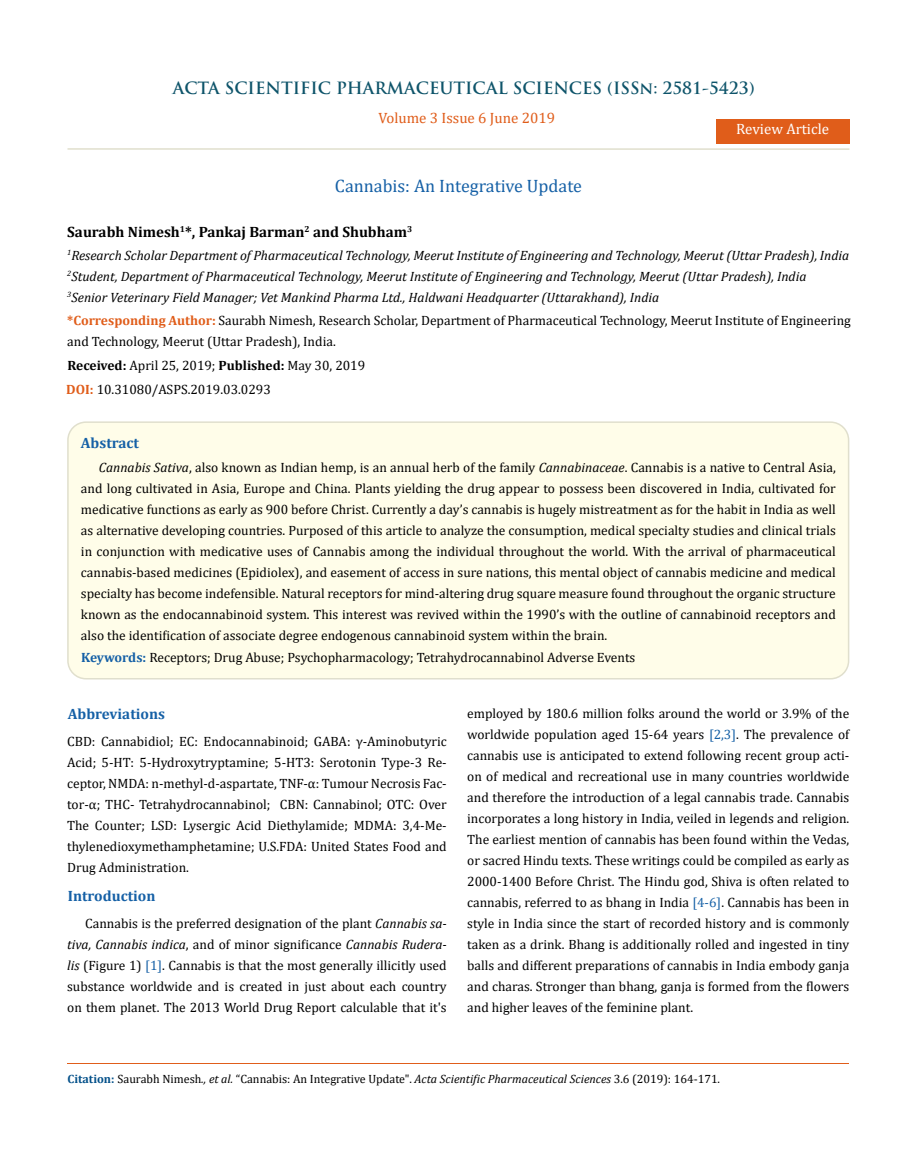
<style>
.page{position:relative;width:917px;height:1170px;background:#fff}
.page>*{position:absolute;margin:0;border:0;box-sizing:border-box;transform-origin:0 0}
.t1{font:18px "Cambria";color:#1560a6}
.t2{font:700 16.5px "Trajan Pro";color:#0e546a}
.t3{font:700 15px "Cambria";color:#000}
.t4{font:700 15px "Cambria";color:#1560a6}
.t5{font:15px "Cambria";color:#e05d1a}
.t6{font:15px "Cambria";color:#fff}
.t7{font:13.5px/21px "Cambria";color:#000;text-align:justify}
.t8{font:italic 13.5px/21px "Cambria";color:#000}
.t9{font:12px "Cambria";color:#000}
.s1{font-weight:700;color:#e05d1a}
.s2{font-weight:700}
.s3{font-style:italic}
.s4{font-weight:700;color:#1560a6}
.s5{color:#1560a6}
.s6{font-weight:700;color:#035089}
</style>
<div class="page">
<div style="left:716px;top:119px;width:133px;height:24px;background:#e05d1a"></div>
<div style="left:68px;top:422px;width:780px;height:257px;background:#fffde9;border-radius:18px"></div>
<div style="left:67px;top:421px;width:782px;height:259px;border:2px solid #e0dfcd;border-radius:18px"></div>
<hr style="left:67px;top:1064px;width:782px;height:1px;background:#e05d1a">
<hr style="left:67px;top:148px;width:782px;height:2px;background:#e0dfcd">
<p class="t2" style="left:173px;top:77px;width:583px">ACTA SCIENTIFIC PHARMACEUTICAL SCIENCES (ISSn: 2581-5423)</p>
<p class="t5" style="left:378px;top:109px;width:178px">Volume 3 Issue 6 June 2019</p>
<p class="t6" style="left:736px;top:120px;width:94px">Review Article</p>
<h1 class="t1" style="left:335px;top:175px;width:249px">Cannabis: An Integrative Update</h1>
<p class="t3" style="left:67px;top:221px;width:347px">Saurabh Nimesh<sup>1</sup>*, Pankaj Barman<sup>2</sup> and Shubham<sup>3</sup></p>
<p class="t8" style="left:67px;top:244px;width:783px"><sup>1</sup>Research Scholar Department of Pharmaceutical Technology, Meerut Institute of Engineering and Technology, Meerut (Uttar Pradesh), India<br><sup>2</sup>Student, Department of Pharmaceutical Technology, Meerut Institute of Engineering and Technology, Meerut (Uttar Pradesh), India<br><sup>3</sup>Senior Veterinary Field Manager; Vet Mankind Pharma Ltd., Haldwani Headquarter (Uttarakhand), India</p>
<p class="t7" style="left:67px;top:310px;width:785px"><span class="s1">*Corresponding Author:</span> Saurabh Nimesh, Research Scholar, Department of Pharmaceutical Technology, Meerut Institute of Engineering and Technology, Meerut (Uttar Pradesh), India.</p>
<p class="t7" style="left:67px;top:355px;width:299px"><span class="s2">Received:</span> April 25, 2019; <span class="s2">Published:</span> May 30, 2019</p>
<p class="t7" style="left:66px;top:379px;width:206px"><span class="s1">DOI:</span> 10.31080/ASPS.2019.03.0293</p>
<p class="t4" style="left:81px;top:433px;width:60px">Abstract</p>
<p class="t7" style="left:81px;top:457px;width:756px;text-indent:18px"><span class="s3">Cannabis Sativa</span>, also known as Indian hemp, is an annual herb of the family <span class="s3">Cannabinaceae</span>. Cannabis is a native to Central Asia, and long cultivated in Asia, Europe and China. Plants yielding the drug appear to possess been discovered in India, cultivated for medicative functions as early as 900 before Christ. Currently a day’s cannabis is hugely mistreatment as for the habit in India as well as alternative developing countries. Purposed of this article to analyze the consumption, medical specialty studies and clinical trials in conjunction with medicative uses of Cannabis among the individual throughout the world. With the arrival of pharmaceutical cannabis-based medicines (Epidiolex), and easement of access in sure nations, this mental object of cannabis medicine and medical specialty has become indefensible. Natural receptors for mind-altering drug square measure found throughout the organic structure known as the endocannabinoid system. This interest was revived within the 1990’s with the outline of cannabinoid receptors and also the identification of associate degree endogenous cannabinoid system within the brain.</p>
<p class="t7" style="left:81px;top:647px;width:556px"><span class="s4">Keywords:</span> Receptors; Drug Abuse; Psychopharmacology; Tetrahydrocannabinol Adverse Events</p>
<p class="t4" style="left:68px;top:703px;width:99px">Abbreviations</p>
<p class="t7" style="left:67px;top:731px;width:381px">CBD: Cannabidiol; EC: Endocannabinoid; GABA: γ-Aminobutyric Acid; 5-HT: 5-Hydroxytryptamine; 5-HT3: Serotonin Type-3 Re&shy;ceptor, NMDA: n-methyl-d-aspartate, TNF-α: Tumour Necrosis Fac&shy;tor-α; THC- Tetrahydrocannabinol; CBN: Cannabinol; OTC: Over The Counter; LSD: Lysergic Acid Diethylamide; MDMA: 3,4-Me&shy;thylenedioxymethamphetamine; U.S.FDA: United States Food and Drug Administration.</p>
<p class="t4" style="left:68px;top:885px;width:89px">Introduction</p>
<p class="t7" style="left:67px;top:913px;width:381px;text-indent:18px">Cannabis is the preferred designation of the plant <span class="s3">Cannabis sa&shy;tiva, Cannabis indica</span>, and of minor significance <span class="s3">Cannabis Rudera&shy;lis</span> (Figure 1) <span class="s5">[1]</span>. Cannabis is that the most generally illicitly used substance worldwide and is created in just about each country on them planet. The 2013 World Drug Report calculable that it's</p>
<p class="t7" style="left:467px;top:702px;width:383px">employed by 180.6 million folks around the world or 3.9% of the worldwide population aged 15-64 years <span class="s5">[2,3]</span>. The prevalence of cannabis use is anticipated to extend following recent group acti&shy;on of medical and recreational use in many countries worldwide and therefore the introduction of a legal cannabis trade. Cannabis incorporates a long history in India, veiled in legends and religion.<br>The earliest mention of cannabis has been found within the Vedas, or sacred Hindu texts. These writings could be compiled as early as 2000-1400 Before Christ. The Hindu god, Shiva is often related to cannabis, referred to as bhang in India <span class="s5">[4-6]</span>. Cannabis has been in style in India since the start of recorded history and is commonly taken as a drink. Bhang is additionally rolled and ingested in tiny balls and different preparations of cannabis in India embody ganja and charas. Stronger than bhang, ganja is formed from the flowers and higher leaves of the feminine plant.</p>
<p class="t9" style="left:67px;top:1072px;width:654px"><span class="s6">Citation:</span> Saurabh Nimesh<span class="s3">., et al.</span> “Cannabis: An Integrative Update". <span class="s3">Acta Scientific Pharmaceutical Sciences</span> 3.6 (2019): 164-171.</p>
</div>
